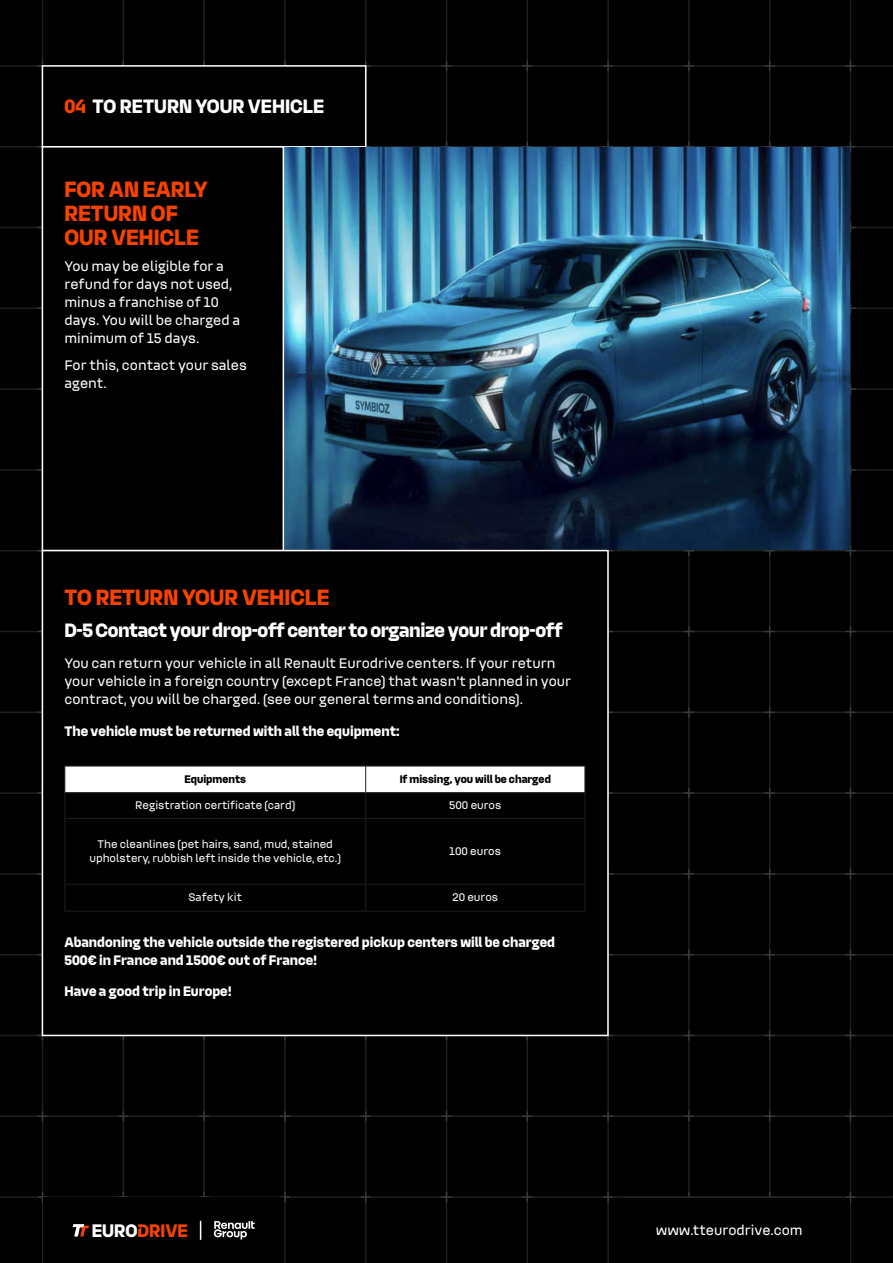
<style>
.page{position:relative;width:893px;height:1263px;background:#000}
.page>*{position:absolute;margin:0;border:0;box-sizing:border-box;transform-origin:0 0}
.t1{font:24px/24px "MBLZ Title";color:#f84300}
.t2{font:21px "MBLZ Title";letter-spacing:-.02em;color:#fff}
.t3{font:21px "MBLZ Title";color:#fff}
.t4{font:19.65px "MBLZ Alternate";color:#f84300}
.t5{font:15px/18px "MBLZ Text";color:#fff}
.t6{font:15px/18px "MBLZ Title";color:#fff}
.t7{font:12px/14.4px "MBLZ Text";color:#fff;text-align:center}
.t8{font:12px "MBLZ Title";color:#000}
.s1{color:#f84300}
.s2{color:#fff}
</style>
<div class="page">
<hr style="left:0;top:227px;width:893px;height:1px;background:#1f1f1e">
<hr style="left:0;top:146px;width:893px;height:1px;background:#1f1f1e">
<hr style="left:0;top:65px;width:893px;height:2px;background:#1f1f1e">
<hr style="left:0;top:308px;width:893px;height:1px;background:#1f1f1e">
<hr style="left:0;top:388px;width:893px;height:2px;background:#1f1f1e">
<hr style="left:0;top:469px;width:893px;height:2px;background:#1f1f1e">
<hr style="left:0;top:550px;width:893px;height:1px;background:#1f1f1e">
<hr style="left:0;top:631px;width:893px;height:1px;background:#1f1f1e">
<hr style="left:0;top:711px;width:893px;height:2px;background:#1f1f1e">
<hr style="left:0;top:792px;width:893px;height:2px;background:#1f1f1e">
<hr style="left:0;top:873px;width:893px;height:2px;background:#1f1f1e">
<hr style="left:0;top:954px;width:893px;height:1px;background:#1f1f1e">
<hr style="left:0;top:1035px;width:893px;height:1px;background:#1f1f1e">
<hr style="left:0;top:1115px;width:893px;height:2px;background:#1f1f1e">
<hr style="left:0;top:1196px;width:893px;height:2px;background:#1f1f1e">
<hr style="left:42px;top:0;width:1px;height:1263px;background:#1f1f1e">
<hr style="left:123px;top:0;width:1px;height:1263px;background:#1f1f1e">
<hr style="left:203px;top:0;width:2px;height:1263px;background:#1f1f1e">
<hr style="left:284px;top:0;width:2px;height:1263px;background:#1f1f1e">
<hr style="left:365px;top:0;width:1px;height:1263px;background:#1f1f1e">
<hr style="left:446px;top:0;width:1px;height:1263px;background:#1f1f1e">
<hr style="left:527px;top:0;width:1px;height:1263px;background:#1f1f1e">
<hr style="left:607px;top:0;width:2px;height:1263px;background:#1f1f1e">
<hr style="left:688px;top:0;width:2px;height:1263px;background:#1f1f1e">
<hr style="left:769px;top:0;width:1px;height:1263px;background:#1f1f1e">
<hr style="left:850px;top:0;width:1px;height:1263px;background:#1f1f1e">
<svg style="left:38px;top:61px;width:6px;height:10px"></svg>
<svg style="left:365px;top:61px;width:6px;height:10px"></svg>
<svg style="left:441px;top:61px;width:11px;height:10px"></svg>
<svg style="left:522px;top:61px;width:10px;height:10px"></svg>
<svg style="left:603px;top:61px;width:10px;height:10px"></svg>
<svg style="left:684px;top:61px;width:10px;height:10px"></svg>
<svg style="left:765px;top:61px;width:10px;height:10px"></svg>
<svg style="left:845px;top:61px;width:10px;height:10px"></svg>
<svg style="left:37px;top:142px;width:5px;height:10px"></svg>
<svg style="left:441px;top:142px;width:11px;height:5px"></svg>
<svg style="left:522px;top:142px;width:10px;height:5px"></svg>
<svg style="left:603px;top:142px;width:10px;height:5px"></svg>
<svg style="left:684px;top:142px;width:10px;height:5px"></svg>
<svg style="left:765px;top:142px;width:10px;height:5px"></svg>
<svg style="left:845px;top:142px;width:10px;height:10px"></svg>
<svg style="left:37px;top:222px;width:5px;height:11px"></svg>
<svg style="left:850px;top:222px;width:5px;height:11px"></svg>
<svg style="left:37px;top:303px;width:5px;height:10px"></svg>
<svg style="left:850px;top:303px;width:5px;height:10px"></svg>
<svg style="left:38px;top:384px;width:4px;height:10px"></svg>
<svg style="left:850px;top:384px;width:5px;height:10px"></svg>
<svg style="left:38px;top:465px;width:4px;height:10px"></svg>
<svg style="left:850px;top:465px;width:5px;height:10px"></svg>
<svg style="left:37px;top:546px;width:5px;height:10px"></svg>
<svg style="left:684px;top:550px;width:10px;height:6px"></svg>
<svg style="left:765px;top:550px;width:10px;height:6px"></svg>
<svg style="left:845px;top:546px;width:10px;height:10px"></svg>
<svg style="left:37px;top:626px;width:5px;height:11px"></svg>
<svg style="left:609px;top:630px;width:4px;height:3px"></svg>
<svg style="left:684px;top:626px;width:10px;height:11px"></svg>
<svg style="left:765px;top:626px;width:10px;height:11px"></svg>
<svg style="left:845px;top:626px;width:10px;height:11px"></svg>
<svg style="left:37px;top:707px;width:5px;height:10px"></svg>
<svg style="left:684px;top:707px;width:10px;height:10px"></svg>
<svg style="left:765px;top:707px;width:10px;height:10px"></svg>
<svg style="left:845px;top:707px;width:10px;height:10px"></svg>
<svg style="left:38px;top:788px;width:4px;height:10px"></svg>
<svg style="left:684px;top:788px;width:10px;height:10px"></svg>
<svg style="left:765px;top:788px;width:10px;height:10px"></svg>
<svg style="left:845px;top:788px;width:10px;height:10px"></svg>
<svg style="left:37px;top:869px;width:5px;height:10px"></svg>
<svg style="left:684px;top:869px;width:10px;height:10px"></svg>
<svg style="left:765px;top:869px;width:10px;height:10px"></svg>
<svg style="left:845px;top:869px;width:10px;height:10px"></svg>
<svg style="left:37px;top:949px;width:5px;height:11px"></svg>
<svg style="left:684px;top:950px;width:10px;height:10px"></svg>
<svg style="left:765px;top:949px;width:10px;height:11px"></svg>
<svg style="left:845px;top:949px;width:10px;height:11px"></svg>
<svg style="left:37px;top:1030px;width:11px;height:10px"></svg>
<svg style="left:118px;top:1036px;width:10px;height:4px"></svg>
<svg style="left:199px;top:1036px;width:10px;height:4px"></svg>
<svg style="left:280px;top:1036px;width:10px;height:4px"></svg>
<svg style="left:361px;top:1036px;width:10px;height:4px"></svg>
<svg style="left:441px;top:1036px;width:11px;height:4px"></svg>
<svg style="left:522px;top:1036px;width:10px;height:4px"></svg>
<svg style="left:603px;top:1034px;width:10px;height:6px"></svg>
<svg style="left:684px;top:1030px;width:10px;height:10px"></svg>
<svg style="left:765px;top:1030px;width:10px;height:10px"></svg>
<svg style="left:845px;top:1030px;width:10px;height:10px"></svg>
<svg style="left:37px;top:1111px;width:11px;height:10px"></svg>
<svg style="left:118px;top:1111px;width:10px;height:10px"></svg>
<svg style="left:199px;top:1111px;width:10px;height:10px"></svg>
<svg style="left:280px;top:1111px;width:10px;height:10px"></svg>
<svg style="left:361px;top:1111px;width:10px;height:10px"></svg>
<svg style="left:441px;top:1111px;width:11px;height:10px"></svg>
<svg style="left:522px;top:1111px;width:10px;height:10px"></svg>
<svg style="left:603px;top:1111px;width:10px;height:10px"></svg>
<svg style="left:684px;top:1111px;width:10px;height:10px"></svg>
<svg style="left:765px;top:1111px;width:10px;height:10px"></svg>
<svg style="left:845px;top:1111px;width:10px;height:10px"></svg>
<svg style="left:38px;top:1192px;width:10px;height:10px"></svg>
<svg style="left:118px;top:1192px;width:10px;height:6px"></svg>
<svg style="left:199px;top:1192px;width:10px;height:6px"></svg>
<svg style="left:280px;top:1192px;width:10px;height:10px"></svg>
<svg style="left:361px;top:1192px;width:10px;height:10px"></svg>
<svg style="left:441px;top:1192px;width:11px;height:10px"></svg>
<svg style="left:522px;top:1192px;width:10px;height:10px"></svg>
<svg style="left:603px;top:1192px;width:10px;height:10px"></svg>
<svg style="left:845px;top:1192px;width:10px;height:10px"></svg>
<div style="left:609px;top:1198px;width:241px;height:64px;background:#010101"></div>
<div style="left:42px;top:66px;width:324px;height:81px;background:#010101"></div>
<div style="left:42px;top:65px;width:324px;height:83px;border:2px solid #fff"></div>
<img style="left:285px;top:147px;width:565px;height:403px">
<div style="left:42px;top:147px;width:241px;height:404px;background:#010101"></div>
<div style="left:42px;top:146px;width:242px;height:405px;border:2px solid #fff"></div>
<div style="left:42px;top:551px;width:566px;height:484px;background:#010101"></div>
<div style="left:42px;top:550px;width:567px;height:486px;border:2px solid #fff"></div>
<svg style="left:64px;top:766px;width:521px;height:52px"></svg>
<hr style="left:366px;top:792px;width:219px;height:1px;background:#1f1f1e">
<svg style="left:365px;top:766px;width:1px;height:52px"></svg>
<svg style="left:585px;top:766px;width:1px;height:52px"></svg>
<hr style="left:64px;top:818px;width:302px;height:1px;background:#1f1f1e">
<hr style="left:64px;top:819px;width:1px;height:65px;background:#1f1f1e">
<hr style="left:366px;top:818px;width:219px;height:1px;background:#1f1f1e">
<hr style="left:365px;top:819px;width:1px;height:65px;background:#1f1f1e">
<hr style="left:585px;top:819px;width:1px;height:65px;background:#1f1f1e">
<hr style="left:64px;top:884px;width:302px;height:1px;background:#1f1f1e">
<svg style="left:64px;top:884px;width:1px;height:27px"></svg>
<hr style="left:366px;top:884px;width:219px;height:1px;background:#1f1f1e">
<svg style="left:365px;top:883px;width:2px;height:28px"></svg>
<svg style="left:585px;top:885px;width:1px;height:26px"></svg>
<hr style="left:64px;top:911px;width:302px;height:1px;background:#1f1f1e">
<hr style="left:366px;top:911px;width:219px;height:1px;background:#1f1f1e">
<div style="left:43px;top:1198px;width:241px;height:65px;background:#010101"></div>
<svg style="left:73px;top:1224px;width:16px;height:12px"></svg>
<svg style="left:214px;top:1221px;width:41px;height:18px"></svg>
<svg style="left:200px;top:1221px;width:1px;height:19px"></svg>
<h2 class="t3" style="left:64px;top:96px;width:261px"><span class="s1">04</span> TO RETURN YOUR VEHICLE</h2>
<h1 class="t1" style="left:64px;top:178px;width:145px">FOR AN EARLY<br>RETURN OF<br>OUR VEHICLE</h1>
<p class="t5" style="left:64px;top:257px;width:177px">You may be eligible for a refund for days not used, minus a franchise of 10 days. You will be charged a minimum of 15 days.</p>
<p class="t5" style="left:64px;top:356px;width:184px">For this, contact your sales agent.</p>
<h1 class="t1" style="left:64px;top:585px;width:267px">TO RETURN YOUR VEHICLE</h1>
<h2 class="t2" style="left:64px;top:620px;width:500px">D-5 Contact your drop-off center to organizeyour drop-off</h2>
<p class="t5" style="left:64px;top:653px;width:508px">You can return your vehicle in all Renault Eurodrive centers. If your return your vehicle in a foreign country (except France) that wasn’t planned in your contract, you will be charged. (see our general terms and conditions).</p>
<p class="t6" style="left:64px;top:722px;width:337px">The vehicle must be returned with all the equipment:</p>
<p class="t8" style="left:184px;top:773px;width:63px">Equipments</p>
<p class="t8" style="left:400px;top:773px;width:153px">If missing, you will be charged</p>
<p class="t7" style="left:135px;top:798px;width:161px">Registration certificate (card)</p>
<p class="t7" style="left:449px;top:798px;width:54px">500 euros</p>
<p class="t7" style="left:89px;top:836px;width:253px">The cleanlines (pet hairs, sand, mud, stained upholstery, rubbish left inside the vehicle, etc.)</p>
<p class="t7" style="left:450px;top:844px;width:53px">100 euros</p>
<p class="t7" style="left:189px;top:890px;width:55px">Safety kit</p>
<p class="t7" style="left:452px;top:890px;width:47px">20 euros</p>
<p class="t6" style="left:64px;top:933px;width:492px">Abandoning the vehicle outside the registered pickup centers will be charged<br>500€ in France and 1500€ out of France!</p>
<p class="t6" style="left:64px;top:982px;width:169px">Have a good trip in Europe!</p>
<h3 class="t4" style="left:92px;top:1220px;width:98px"><span class="s2">EURO</span>DRIVE</h3>
<p class="t5" style="left:656px;top:1221px;width:149px">www.tteurodrive.com</p>
</div>
